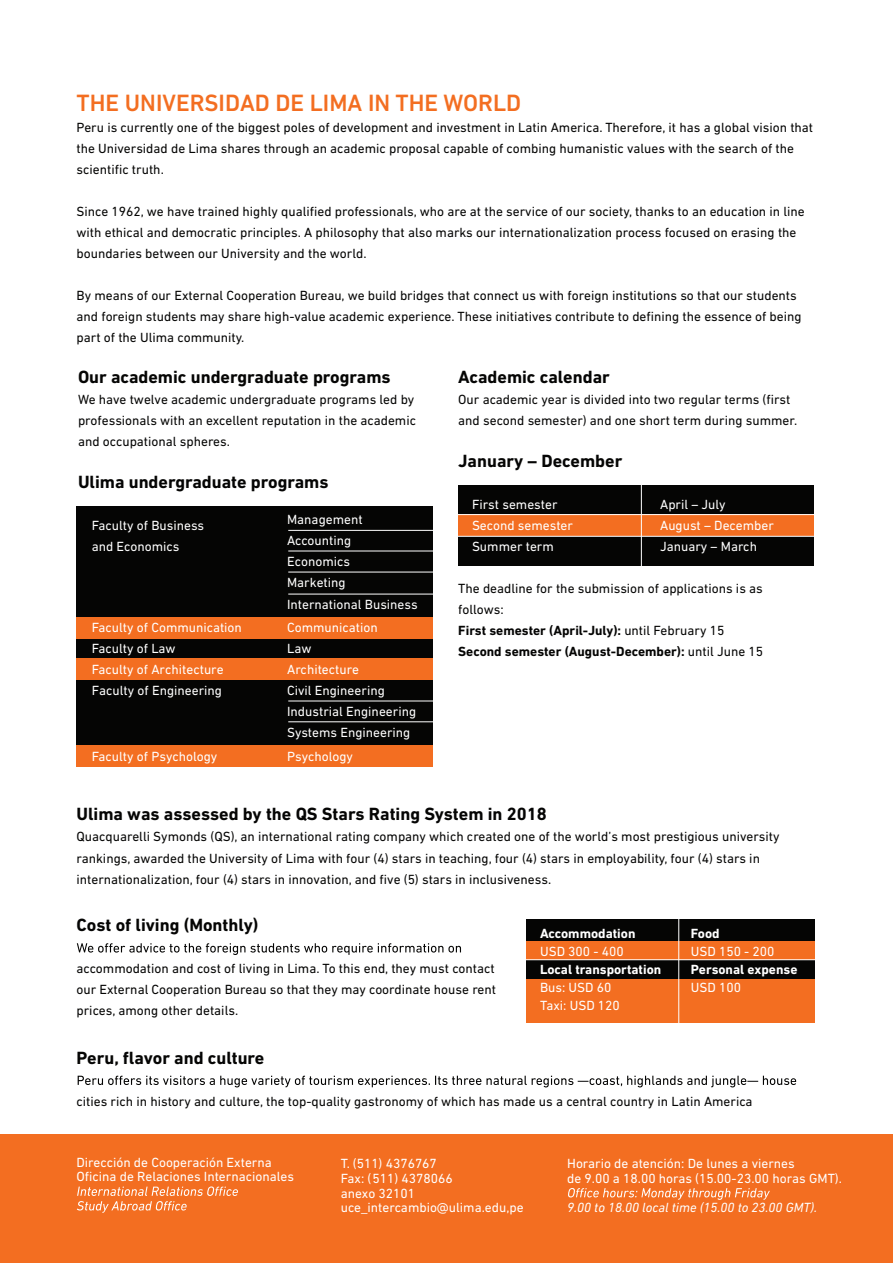
<style>
.page{position:relative;width:893px;height:1263px;background:#fff}
.page>*{position:absolute;margin:0;border:0;box-sizing:border-box;transform-origin:0 0}
.t1{font:500 24px "DIN Next LT Pro";color:#f36e21}
.t2{font:700 18px "DIN Next LT Pro";color:#050504}
.t3{font:13.5px/21px "DIN Next LT Pro";color:#050504}
.t4{font:13.5px/14.5px "DIN Next LT Pro";color:#fff}
.t5{font:700 13.5px "DIN Next LT Pro";color:#fff}
.t6{font:italic 13.5px "DIN Next LT Pro";color:#fff}
.s1{font-weight:700}
</style>
<div class="page">
<div style="left:458px;top:485px;width:356px;height:80px;background:#050504"></div>
<div style="left:458px;top:515px;width:356px;height:21px;background:#f36e21"></div>
<div style="left:76px;top:507px;width:357px;height:260px;background:#050504"></div>
<div style="left:76px;top:617px;width:357px;height:21px;background:#f36e21"></div>
<div style="left:76px;top:658px;width:357px;height:22px;background:#f36e21"></div>
<div style="left:76px;top:745px;width:357px;height:22px;background:#f36e21"></div>
<div style="left:526px;top:919px;width:288px;height:104px;background:#050504"></div>
<div style="left:526px;top:941px;width:288px;height:19px;background:#f36e21"></div>
<div style="left:526px;top:979px;width:288px;height:44px;background:#f36e21"></div>
<div style="left:0;top:1135px;width:893px;height:128px;background:#f36e21"></div>
<svg style="left:77px;top:943px;width:384px;height:12px"></svg>
<svg style="left:78px;top:1076px;width:718px;height:11px"></svg>
<svg style="left:77px;top:1186px;width:161px;height:27px"></svg>
<svg style="left:568px;top:1188px;width:202px;height:12px"></svg>
<hr style="left:678px;top:915px;width:1px;height:112px;background:#fff">
<hr style="left:521px;top:959px;width:303px;height:1px;background:#fff">
<hr style="left:288px;top:530px;width:149px;height:1px;background:#fff">
<hr style="left:288px;top:551px;width:149px;height:1px;background:#fff">
<hr style="left:288px;top:572px;width:149px;height:1px;background:#fff">
<hr style="left:288px;top:594px;width:149px;height:1px;background:#fff">
<hr style="left:288px;top:701px;width:149px;height:1px;background:#fff">
<hr style="left:288px;top:721px;width:149px;height:1px;background:#fff">
<hr style="left:454px;top:514px;width:368px;height:1px;background:#fff">
<hr style="left:641px;top:480px;width:1px;height:92px;background:#fff">
<hr style="left:454px;top:536px;width:368px;height:1px;background:#fff">
<h1 class="t1" style="left:76px;top:89px;width:446px">THE UNIVERSIDAD DE LIMA IN THE WORLD</h1>
<p class="t3" style="left:76px;top:117px;width:738px">Peru is currently one of the biggest poles of development and investment in Latin America. Therefore, it has a global vision that the Universidad de Lima shares through an academic proposal capable of combing humanistic values with the search of the scientific truth.</p>
<p class="t3" style="left:77px;top:201px;width:730px">Since 1962, we have trained highly qualified professionals, who are at the service of our society, thanks to an education in line with ethical and democratic principles. A philosophy that also marks our internationalization process focused on erasing the boundaries between our University and the world.</p>
<p class="t3" style="left:77px;top:285px;width:727px">By means of our External Cooperation Bureau, we build bridges that connect us with foreign institutions so that our students and foreign students may share high-value academic experience. These initiatives contribute to defining the essence of being part of the Ulima community.</p>
<h2 class="t2" style="left:78px;top:366px;width:314px">Our academic undergraduate programs</h2>
<p class="t3" style="left:78px;top:389px;width:340px">We have twelve academic undergraduate programs led by professionals with an excellent reputation in the academic and occupational spheres.</p>
<h2 class="t2" style="left:78px;top:471px;width:252px">Ulima undergraduate programs</h2>
<p class="t4" style="left:92px;top:518px;width:114px">Faculty of Business</p>
<p class="t4" style="left:287px;top:512px;width:77px">Management</p>
<p class="t4" style="left:92px;top:539px;width:89px">and Economics</p>
<p class="t4" style="left:287px;top:530px;width:132px;line-height:21.1px">Accounting<br>Economics<br>Marketing<br>International Business</p>
<p class="t4" style="left:92px;top:620px;width:152px">Faculty of Communication</p>
<p class="t4" style="left:287px;top:620px;width:92px">Communication</p>
<p class="t4" style="left:92px;top:641px;width:85px">Faculty of Law</p>
<p class="t4" style="left:287px;top:641px;width:26px">Law</p>
<p class="t4" style="left:92px;top:662px;width:133px">Faculty of Architecture</p>
<p class="t4" style="left:287px;top:662px;width:73px">Architecture</p>
<p class="t4" style="left:92px;top:683px;width:132px">Faculty of Engineering</p>
<p class="t4" style="left:287px;top:680px;width:131px;line-height:21px">Civil Engineering<br>Industrial Engineering<br>Systems Engineering</p>
<p class="t4" style="left:92px;top:749px;width:127px">Faculty of Psychology</p>
<p class="t4" style="left:287px;top:749px;width:67px">Psychology</p>
<h2 class="t2" style="left:458px;top:366px;width:153px">Academic calendar</h2>
<p class="t3" style="left:458px;top:389px;width:340px">Our academic year is divided into two regular terms (first and second semester) and one short term during summer.</p>
<h2 class="t2" style="left:458px;top:450px;width:166px">January – December</h2>
<p class="t4" style="left:472px;top:497px;width:87px">First semester</p>
<p class="t4" style="left:660px;top:497px;width:67px">April – July</p>
<p class="t4" style="left:472px;top:518px;width:103px">Second semester</p>
<p class="t4" style="left:660px;top:518px;width:115px">August – December</p>
<p class="t4" style="left:472px;top:539px;width:83px">Summer term</p>
<p class="t4" style="left:660px;top:539px;width:98px">January – March</p>
<p class="t3" style="left:458px;top:578px;width:306px">The deadline for the submission of applications is as follows:<br><span class="s1">First semester (April-July):</span> until February 15<br><span class="s1">Second semester (August-December):</span> until June 15</p>
<h2 class="t2" style="left:76px;top:804px;width:472px">Ulima was assessed by the QS Stars Rating System in 2018</h2>
<p class="t3" style="left:76px;top:826px;width:704px">Quacquarelli Symonds (QS), an international rating company which created one of the world’s most prestigious university rankings, awarded the University of Lima with four (4) stars in teaching, four (4) stars in employability, four (4) stars in internationalization, four (4) stars in innovation, and five (5) stars in inclusiveness.</p>
<h2 class="t2" style="left:76px;top:915px;width:184px">Cost of living (Monthly)</h2>
<p class="t3" style="left:76px;top:958px;width:421px;text-align:justify">accommodation and cost of living in Lima. To this end, they must contact our External Cooperation Bureau so that they may coordinate house rent prices, among other details.</p>
<p class="t5" style="left:540px;top:925px;width:97px">Accommodation</p>
<p class="t5" style="left:691px;top:925px;width:30px">Food</p>
<p class="t4" style="left:540px;top:944px;width:85px">USD 300 - 400</p>
<p class="t4" style="left:691px;top:944px;width:85px">USD 150 - 200</p>
<p class="t5" style="left:540px;top:961px;width:123px">Local transportation</p>
<p class="t5" style="left:691px;top:961px;width:108px">Personal expense</p>
<p class="t4" style="left:540px;top:980px;width:73px">Bus: USD 60</p>
<p class="t4" style="left:691px;top:980px;width:52px">USD 100</p>
<p class="t4" style="left:540px;top:998px;width:81px">Taxi: USD 120</p>
<h2 class="t2" style="left:76px;top:1047px;width:189px">Peru, flavor and culture</h2>
<p class="t3" style="left:76px;top:1090px;width:678px">cities rich in history and culture, the top-quality gastronomy of which has made us a central country in Latin America</p>
<p class="t4" style="left:76px;top:1154px;width:219px">Dirección de Cooperación Externa<br>Oficina de Relaciones Internacionales</p>
<p class="t4" style="left:567px;top:1156px;width:276px">Horario de atención: De lunes a viernes<br>de 9.00 a 18.00 horas (15.00-23.00 horas GMT).</p>
<p class="t6" style="left:567px;top:1199px;width:252px">9.00 to 18.00 local time (15.00 to 23.00 GMT).</p>
<p class="t4" style="left:341px;top:1156px;width:184px">T. (511) 4376767<br>Fax: (511) 4378066<br>anexo 32101 uce_intercambio@ulima.edu,pe</p>
</div>
